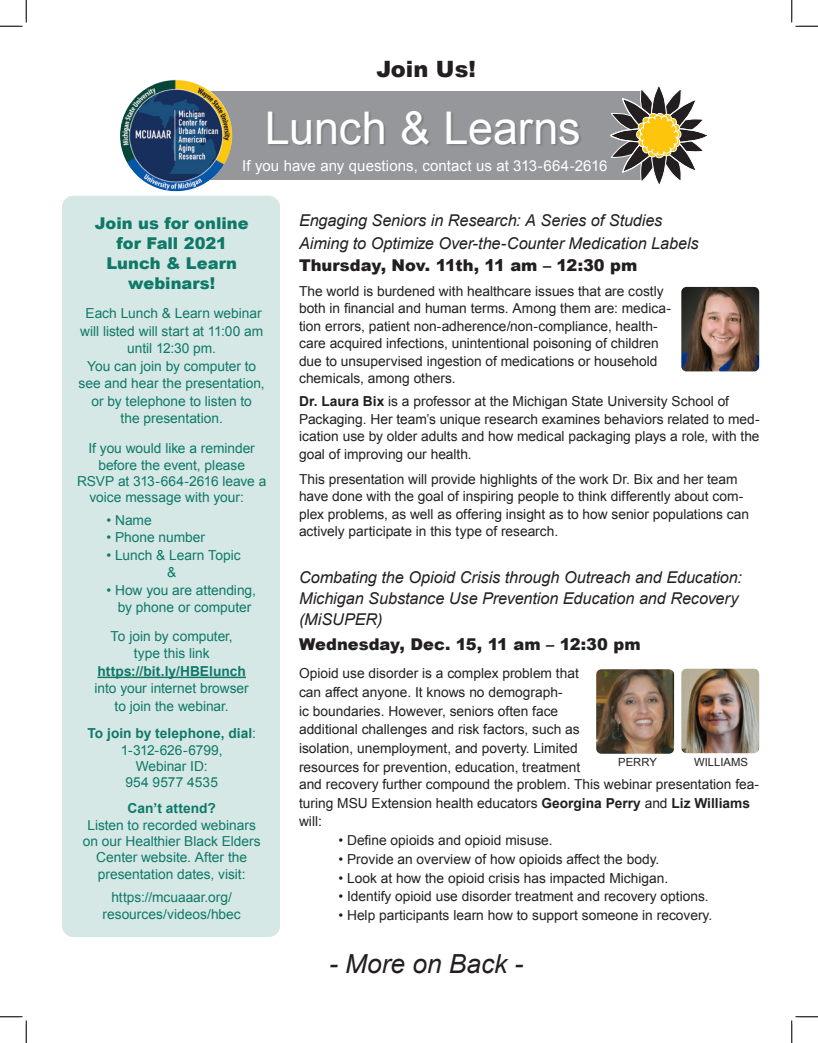
<style>
.page{position:relative;width:818px;height:1043px;background:#fff}
.page>*{position:absolute;margin:0;border:0;box-sizing:border-box;transform-origin:0 0}
.t1{font:45px "Arial";letter-spacing:-.005em;color:#fff}
.t2{font:italic 26.25px "Arial";color:#231f20}
.t3{font:900 22.5px "Arial";color:#231f20}
.t4{font:italic 16.25px/21.2px "Arial";letter-spacing:-.005em;color:#231f20}
.t5{font:900 16.25px "Arial";letter-spacing:.005em;color:#231f20}
.t6{font:900 16.25px "Arial";letter-spacing:.005em;color:#0e7969}
.t7{font:15px "Arial";color:#fff}
.t8{font:13.75px/17.5px "Arial";color:#231f20}
.t9{font:13.75px/17.5px "Arial";color:#0e7969;text-align:center}
.t10{font:700 13.75px/16.2px "Arial";letter-spacing:.005em;color:#0e7969;text-align:center}
.t11{font:11.25px "Arial";color:#231f20}
.s1{font-weight:400}
.s2{font-weight:700}
</style>
<div class="page">
<div style="left:62px;top:196px;width:218px;height:741px;background:#d6e8e5;border-radius:11px"></div>
<hr style="left:97px;top:676px;width:149px;height:2px;background:#0e7969">
<div style="left:194px;top:92px;width:448px;height:88px;background:#95979a"></div>
<div style="left:268px;top:111px;width:314px;height:36px;background:#231f20;opacity:.2"></div>
<svg style="left:609px;top:86px;width:98px;height:98px"></svg>
<img style="left:120px;top:79px;width:112px;height:112px;border-radius:56px">
<img style="left:681px;top:668px;width:78px;height:85px">
<img style="left:681px;top:287px;width:78px;height:84px">
<img style="left:596px;top:669px;width:78px;height:84px">
<svg style="left:0;top:0;width:27px;height:27px"></svg>
<svg style="left:0;top:1016px;width:27px;height:26px"></svg>
<svg style="left:791px;top:0;width:27px;height:27px"></svg>
<svg style="left:791px;top:1016px;width:27px;height:26px"></svg>
<p class="t3" style="left:376px;top:56px;width:101px">Join Us!</p>
<p class="t1" style="left:265px;top:99px;width:317px">Lunch &amp; Learns</p>
<p class="t7" style="left:242px;top:156px;width:366px">If you have any questions, contact us at 313-664-2616</p>
<p class="t6" style="left:95px;top:214px;width:155px">Join us for online</p>
<p class="t6" style="left:116px;top:234px;width:112px">for Fall 2021</p>
<p class="t6" style="left:106px;top:254px;width:132px">Lunch &amp; Learn</p>
<p class="t6" style="left:128px;top:274px;width:88px">webinars!</p>
<p class="t9" style="left:80px;top:305px;width:184px">Each Lunch &amp; Learn webinar will listed will start at 11:00 am until 12:30 pm.</p>
<p class="t9" style="left:87px;top:357px;width:170px">You can join by computer to</p>
<p class="t9" style="left:79px;top:375px;width:188px">see and hear the presentation,</p>
<p class="t9" style="left:91px;top:392px;width:162px">or by telephone to listen to</p>
<p class="t9" style="left:121px;top:410px;width:104px">the presentation.</p>
<p class="t9" style="left:88px;top:440px;width:168px">If you would like a reminder</p>
<p class="t9" style="left:98px;top:456px;width:148px">before the event, please</p>
<p class="t9" style="left:77px;top:472px;width:191px">RSVP at 313-664-2616 leave a</p>
<p class="t9" style="left:89px;top:488px;width:156px">voice message with your:</p>
<p class="t9" style="left:106px;top:511px;width:47px">• Name</p>
<p class="t9" style="left:106px;top:528px;width:100px">• Phone number</p>
<p class="t9" style="left:106px;top:546px;width:136px">• Lunch &amp; Learn Topic</p>
<p class="t9" style="left:167px;top:563px;width:11px">&amp;</p>
<p class="t9" style="left:106px;top:581px;width:151px">• How you are attending, by phone or computer</p>
<p class="t9" style="left:111px;top:627px;width:124px">To join by computer,</p>
<p class="t9" style="left:134px;top:645px;width:77px">type this link</p>
<p class="t10" style="left:97px;top:663px;width:150px">https://bit.ly/HBElunch</p>
<p class="t9" style="left:95px;top:680px;width:156px">into your internet browser</p>
<p class="t9" style="left:115px;top:697px;width:116px">to join the webinar.</p>
<p class="t10" style="left:88px;top:726px;width:170px">To join by telephone, dial<span class="s1">:<br>1-312-626-6799,</span></p>
<p class="t9" style="left:136px;top:757px;width:73px">Webinar ID:</p>
<p class="t9" style="left:125px;top:773px;width:94px">954 9577 4535</p>
<p class="t10" style="left:128px;top:801px;width:90px">Can’t attend?</p>
<p class="t9" style="left:87px;top:816px;width:170px">Listen to recorded webinars</p>
<p class="t9" style="left:83px;top:833px;width:179px;line-height:16.2px">on our Healthier Black Elders<br>Center website. After the</p>
<p class="t9" style="left:98px;top:865px;width:149px">presentation dates, visit:</p>
<p class="t9" style="left:111px;top:888px;width:122px">https://mcuaaar.org/</p>
<p class="t9" style="left:103px;top:905px;width:140px">resources/videos/hbec</p>
<p class="t4" style="left:299px;top:209px;width:401px;line-height:22.5px">Engaging Seniors in Research: A Series of Studies<br>Aiming to Optimize Over-the-Counter Medication Labels</p>
<p class="t5" style="left:299px;top:256px;width:340px">Thursday, Nov. 11th, 11 am – 12:30 pm</p>
<p class="t8" style="left:299px;top:282px;width:373px">The world is burdened with healthcare issues that are costly both in financial and human terms. Among them are: medica-</p>
<p class="t8" style="left:299px;top:317px;width:360px">tion errors, patient non-adherence/non-compliance, health-</p>
<p class="t8" style="left:299px;top:335px;width:361px;text-align:justify">care acquired infections, unintentional poisoning of children due to unsupervised ingestion of medications or household chemicals, among others.</p>
<p class="t8" style="left:299px;top:393px;width:462px"><span class="s2">Dr. Laura Bix</span> is a professor at the Michigan State University School of Packaging. Her team’s unique research examines behaviors related to med&shy;ication use by older adults and how medical packaging plays a role, with the goal of improving our health.</p>
<p class="t8" style="left:299px;top:470px;width:451px">This presentation will provide highlights of the work Dr. Bix and her team have done with the goal of inspiring people to think differently about com&shy;plex problems, as well as offering insight as to how senior populations can actively participate in this type of research.</p>
<p class="t4" style="left:299px;top:566px;width:444px">Combating the Opioid Crisis through Outreach and Education:<br>Michigan Substance Use Prevention Education and Recovery (MiSUPER)</p>
<p class="t5" style="left:299px;top:635px;width:343px">Wednesday, Dec. 15, 11 am – 12:30 pm</p>
<p class="t8" style="left:299px;top:664px;width:282px;line-height:18.8px">Opioid use disorder is a complex problem that can affect anyone. It knows no demograph-<br>ic boundaries. However, seniors often face additional challenges and risk factors, such as isolation, unemployment, and poverty. Limited</p>
<p class="t8" style="left:299px;top:758px;width:461px;line-height:17px">resources for prevention, education, treatment<br>and recovery further compound the problem. This webinar presentation fea-</p>
<p class="t8" style="left:299px;top:793px;width:452px;line-height:18.8px">turing MSU Extension health educators <span class="s2">Georgina Perry</span> and <span class="s2">Liz Williams </span>will:</p>
<p class="t8" style="left:338px;top:831px;width:216px">• Define opioids and opioid misuse.</p>
<p class="t8" style="left:338px;top:850px;width:322px">• Provide an overview of how opioids affect the body.</p>
<p class="t8" style="left:338px;top:869px;width:331px">• Look at how the opioid crisis has impacted Michigan.</p>
<p class="t8" style="left:338px;top:887px;width:372px">• Identify opioid use disorder treatment and recovery options.</p>
<p class="t8" style="left:338px;top:906px;width:375px">• Help participants learn how to support someone in recovery.</p>
<p class="t11" style="left:618px;top:754px;width:40px">PERRY</p>
<p class="t11" style="left:694px;top:754px;width:55px">WILLIAMS</p>
<p class="t2" style="left:329px;top:947px;width:196px">- More on Back -</p>
</div>
